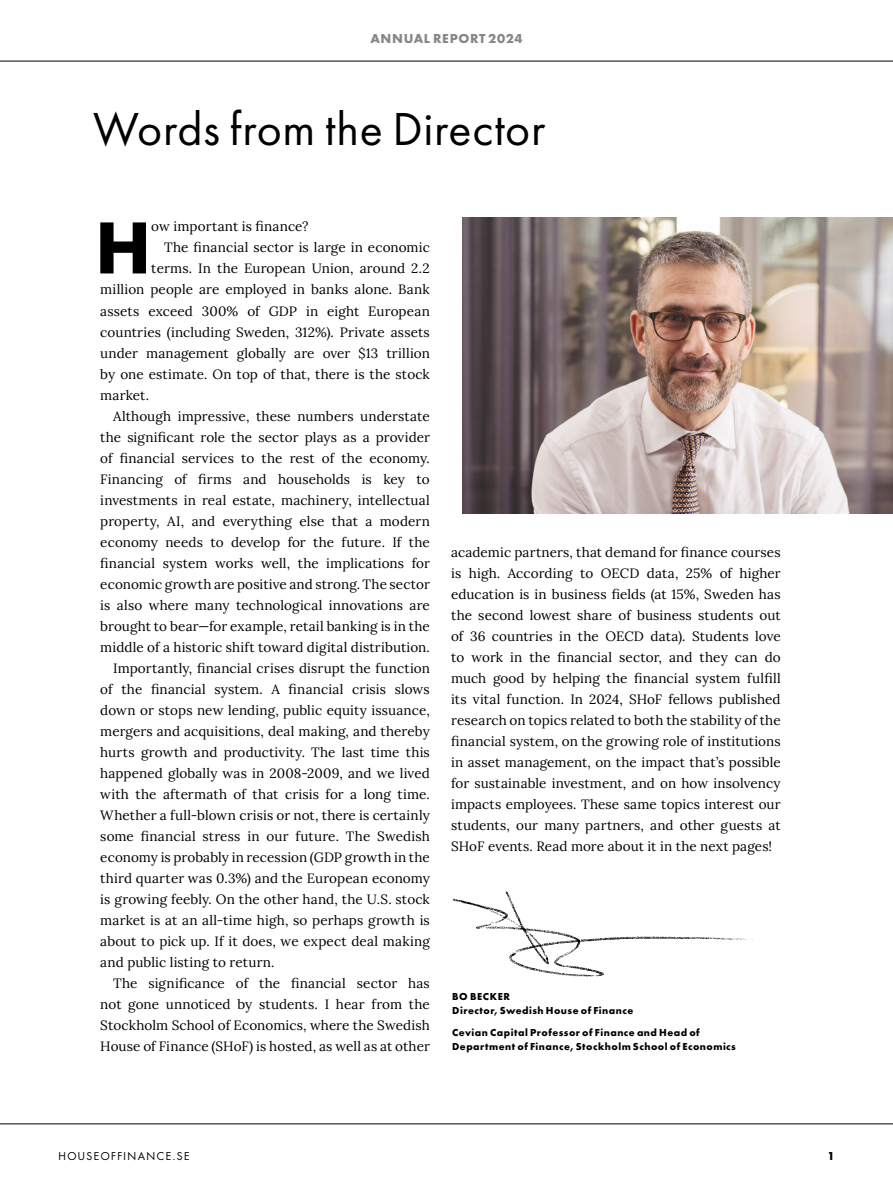
<style>
.page{position:relative;width:893px;height:1191px;background:#fff}
.page>*{position:absolute;margin:0;border:0;box-sizing:border-box;transform-origin:0 0}
.t1{font:700 76.5px "Futura PT";color:#000}
.t2{font:48px "Futura PT";letter-spacing:.015em;color:#000}
.t3{font:13.5px/21px "Lora";letter-spacing:.01em;color:#000;text-align:justify}
.t4{font:700 13.5px "Futura PT";letter-spacing:.045em;color:#878787}
.t5{font:700 12px "Futura PT";color:#000}
.t6{font:700 10.5px/13.5px "Futura PT";letter-spacing:.045em;color:#000}
.t7{font:10.5px "Futura Std";letter-spacing:.135em;color:#000}
</style>
<div class="page">
<hr style="left:0;top:61px;width:893px;height:1px;background:#000">
<hr style="left:0;top:1123px;width:893px;height:1px;background:#000">
<img style="left:462px;top:218px;width:431px;height:295px">
<img style="left:452px;top:890px;width:302px;height:87px">
<p class="t4" style="left:370px;top:29px;width:154px">ANNUAL REPORT 2024</p>
<h2 class="t2" style="left:93px;top:101px;width:454px">Words from the Director</h2>
<h1 class="t1" style="left:95px;top:198px;width:58px">H</h1>
<p class="t3" style="left:151px;top:215px;width:159px">ow important is finance?</p>
<p class="t3" style="left:164px;top:236px;width:267px">The financial sector is large in economic</p>
<p class="t3" style="left:151px;top:257px;width:280px">terms. In the European Union, around 2.2</p>
<p class="t3" style="left:100px;top:278px;width:331px">million people are employed in banks alone. Bank</p>
<p class="t3" style="left:100px;top:299px;width:331px">assets exceed 300% of GDP in eight European</p>
<p class="t3" style="left:100px;top:320px;width:331px">countries (including Sweden, 312%). Private assets</p>
<p class="t3" style="left:100px;top:341px;width:331px">under management globally are over $13 trillion</p>
<p class="t3" style="left:100px;top:362px;width:331px">by one estimate. On top of that, there is the stock</p>
<p class="t3" style="left:100px;top:383px;width:50px">market.</p>
<p class="t3" style="left:113px;top:404px;width:318px">Although impressive, these numbers understate</p>
<p class="t3" style="left:100px;top:425px;width:331px">the significant role the sector plays as a provider</p>
<p class="t3" style="left:100px;top:446px;width:331px">of financial services to the rest of the economy.</p>
<p class="t3" style="left:100px;top:467px;width:331px">Financing of firms and households is key to</p>
<p class="t3" style="left:100px;top:488px;width:331px">investments in real estate, machinery, intellectual</p>
<p class="t3" style="left:100px;top:509px;width:331px">property, AI, and everything else that a modern</p>
<p class="t3" style="left:100px;top:530px;width:331px">economy needs to develop for the future. If the</p>
<p class="t3" style="left:100px;top:551px;width:331px">financial system works well, the implications for</p>
<p class="t3" style="left:100px;top:572px;width:331px">economic growth are positive and strong. The sector</p>
<p class="t3" style="left:100px;top:593px;width:331px">is also where many technological innovations are</p>
<p class="t3" style="left:100px;top:614px;width:331px">brought to bear—for example, retail banking is in the</p>
<p class="t3" style="left:100px;top:635px;width:331px">middle of a historic shift toward digital distribution.</p>
<p class="t3" style="left:113px;top:656px;width:318px">Importantly, financial crises disrupt the function</p>
<p class="t3" style="left:100px;top:677px;width:331px">of the financial system. A financial crisis slows</p>
<p class="t3" style="left:100px;top:698px;width:331px">down or stops new lending, public equity issuance,</p>
<p class="t3" style="left:100px;top:719px;width:331px">mergers and acquisitions, deal making, and thereby</p>
<p class="t3" style="left:100px;top:740px;width:331px">hurts growth and productivity. The last time this</p>
<p class="t3" style="left:100px;top:761px;width:331px">happened globally was in 2008-2009, and we lived</p>
<p class="t3" style="left:100px;top:782px;width:331px">with the aftermath of that crisis for a long time.</p>
<p class="t3" style="left:100px;top:803px;width:331px">Whether a full-blown crisis or not, there is certainly</p>
<p class="t3" style="left:100px;top:824px;width:331px">some financial stress in our future. The Swedish</p>
<p class="t3" style="left:100px;top:845px;width:331px">economy is probably in recession (GDP growth in the</p>
<p class="t3" style="left:100px;top:866px;width:331px">third quarter was 0.3%) and the European economy</p>
<p class="t3" style="left:100px;top:887px;width:331px">is growing feebly. On the other hand, the U.S. stock</p>
<p class="t3" style="left:100px;top:908px;width:331px">market is at an all-time high, so perhaps growth is</p>
<p class="t3" style="left:100px;top:929px;width:331px">about to pick up. If it does, we expect deal making</p>
<p class="t3" style="left:100px;top:950px;width:176px">and public listing to return.</p>
<p class="t3" style="left:113px;top:971px;width:318px">The significance of the financial sector has</p>
<p class="t3" style="left:100px;top:992px;width:331px">not gone unnoticed by students. I hear from the</p>
<p class="t3" style="left:100px;top:1013px;width:331px">Stockholm School of Economics, where the Swedish</p>
<p class="t3" style="left:100px;top:1034px;width:331px">House of Finance (SHoF) is hosted, as well as at other</p>
<p class="t3" style="left:451px;top:541px;width:331px">academic partners, that demand for finance courses is high. According to OECD data, 25% of higher education is in business fields (at 15%, Sweden has the second lowest share of business students out of 36 countries in the OECD data). Students love to work in the financial sector, and they can do much good by helping the financial system fulfill its vital function. In 2024, SHoF fellows published research on topics related to both the stability of the financial system, on the growing role of institutions in asset management, on the impact that’s possible for sustainable investment, and on how insolvency impacts employees. These same topics interest our students, our many partners, and other guests at SHoF events. Read more about it in the next pages!</p>
<p class="t6" style="left:452px;top:989px;width:183px">BO BECKER<br>Director, Swedish House of Finance</p>
<p class="t6" style="left:452px;top:1025px;width:285px">Cevian Capital Professor of Finance and Head of<br>Department of Finance, Stockholm School of Economics</p>
<p class="t7" style="left:58px;top:1149px;width:133px">HOUSEOFFINANCE.SE</p>
<p class="t5" style="left:827px;top:1148px;width:9px">1</p>
</div>
